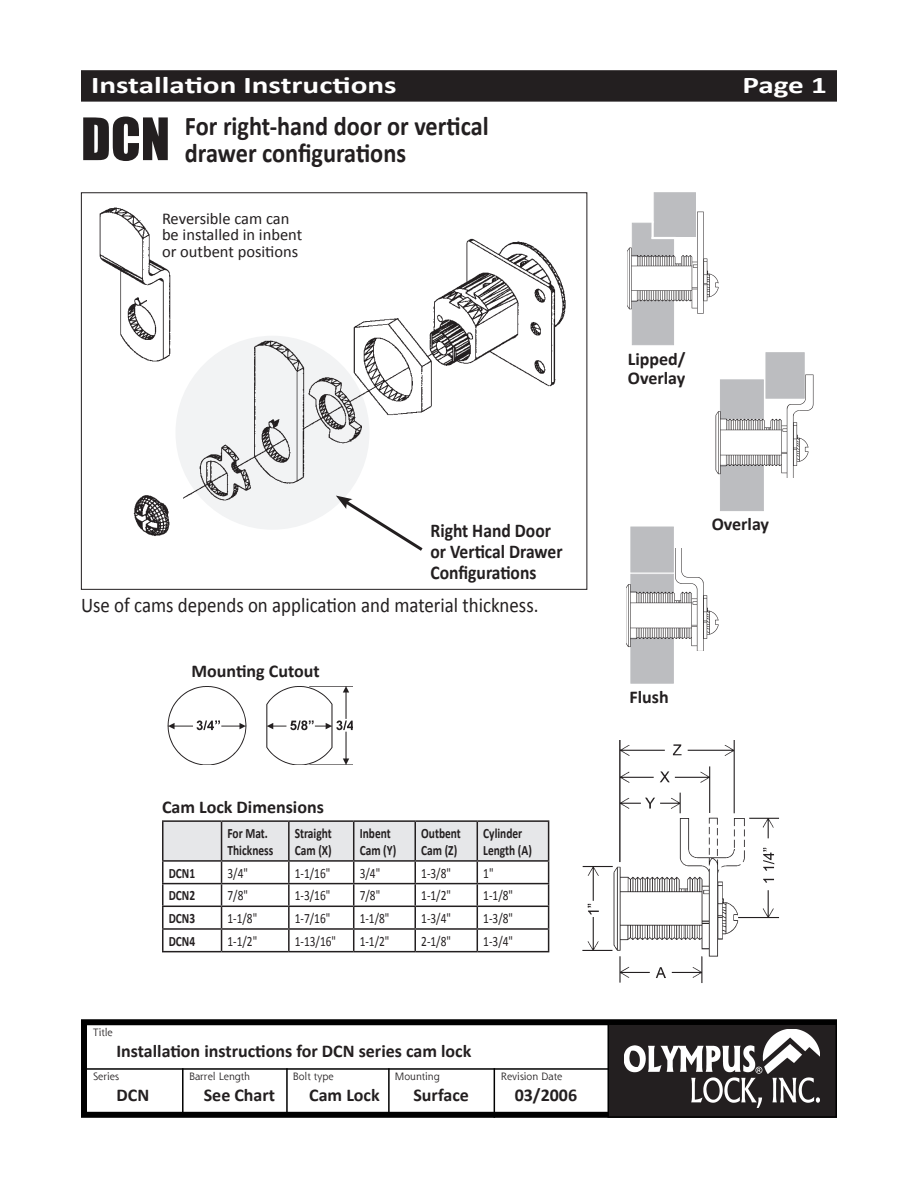
<style>
.page{position:relative;width:918px;height:1188px;background:#fff}
.page>*{position:absolute;margin:0;border:0;box-sizing:border-box;transform-origin:0 0}
._01_Title{font:54px "Impact";color:#231f20}
._01_Title-2{font:700 27px/27px "Calibri";color:#231f20;scale:.9 1}
.t1{font:700 24px "Calibri";color:#fff;scale:1.3 1}
.t2{font:21px "Calibri";color:#231f20;scale:.9 1}
.t3{font:700 19.5px/21px "Calibri";color:#231f20;scale:.9 1}
.t4{font:700 18px "Calibri";color:#231f20}
.t5{font:16.5px/16.5px "Calibri";color:#231f20}
.Table_Text{font:14.25px "Calibri";color:#231f20;scale:.8 1}
.Table_Text__Bold{font:700 14.25px/17.1px "Calibri";color:#231f20;scale:.8 1}
.t6{font:10.5px "Shannon ATT";color:#231f20}
</style>
<div class="page">
<div style="left:82px;top:72px;width:754px;height:28px;background:#231f20"></div>
<div style="left:81px;top:70px;width:756px;height:32px;border:3px solid #231f20"></div>
<div style="left:81px;top:1019px;width:756px;height:99px;border:6px solid #000"></div>
<hr style="left:81px;top:1068px;width:756px;height:2px;background:#000">
<hr style="left:182px;top:1068px;width:2px;height:46px;background:#000">
<hr style="left:286px;top:1068px;width:2px;height:46px;background:#000">
<hr style="left:388px;top:1068px;width:2px;height:46px;background:#000">
<div style="left:608px;top:1024px;width:228px;height:93px;background:#231f20"></div>
<div style="left:608px;top:1023px;width:229px;height:95px;border:2px solid #000"></div>
<hr style="left:494px;top:1068px;width:1px;height:50px;background:#000">
<img style="left:624px;top:1029px;width:196px;height:79px">
<img style="left:81px;top:192px;width:505px;height:360px">
<img style="left:582px;top:740px;width:198px;height:243px">
<img style="left:168px;top:686px;width:185px;height:79px">
<div style="left:632px;top:301px;width:42px;height:44px;background:#bcbdc0"></div>
<div style="left:654px;top:192px;width:42px;height:45px;background:#bcbdc0;border:1px solid #bcbdc0"></div>
<img style="left:627px;top:212px;width:91px;height:102px">
<div style="left:720px;top:465px;width:44px;height:46px;background:#bcbdc0"></div>
<div style="left:766px;top:352px;width:39px;height:47px;background:#bcbdc0;border:1px solid #bcbdc0"></div>
<img style="left:716px;top:375px;width:97px;height:103px">
<div style="left:631px;top:638px;width:43px;height:46px;background:#bcbdc0;border:1px solid #bcbdc0"></div>
<img style="left:626px;top:548px;width:92px;height:103px">
<div style="left:631px;top:527px;width:43px;height:45px;background:#bcbdc0"></div>
<hr style="left:162px;top:820px;width:60px;height:2px;background:#231f20">
<hr style="left:162px;top:822px;width:2px;height:38px;background:#231f20">
<hr style="left:222px;top:820px;width:67px;height:2px;background:#231f20">
<hr style="left:289px;top:820px;width:65px;height:2px;background:#231f20">
<hr style="left:354px;top:820px;width:61px;height:2px;background:#231f20">
<hr style="left:415px;top:820px;width:62px;height:2px;background:#231f20">
<hr style="left:477px;top:820px;width:72px;height:2px;background:#231f20">
<hr style="left:162px;top:860px;width:60px;height:2px;background:#231f20">
<hr style="left:162px;top:862px;width:2px;height:21px;background:#231f20">
<hr style="left:162px;top:883px;width:60px;height:1px;background:#231f20">
<hr style="left:162px;top:884px;width:2px;height:22px;background:#231f20">
<hr style="left:162px;top:906px;width:60px;height:1px;background:#231f20">
<hr style="left:162px;top:907px;width:2px;height:21px;background:#231f20">
<hr style="left:162px;top:928px;width:60px;height:2px;background:#231f20">
<hr style="left:162px;top:930px;width:2px;height:21px;background:#231f20">
<svg style="left:163px;top:821px;width:386px;height:130px"></svg>
<hr style="left:162px;top:951px;width:60px;height:1px;background:#231f20">
<hr style="left:222px;top:951px;width:67px;height:1px;background:#231f20">
<hr style="left:289px;top:951px;width:65px;height:1px;background:#231f20">
<hr style="left:354px;top:951px;width:61px;height:1px;background:#231f20">
<hr style="left:415px;top:951px;width:62px;height:1px;background:#231f20">
<hr style="left:477px;top:951px;width:72px;height:1px;background:#231f20">
<p class="t1" style="left:91px;top:70px;width:237px">Installation Instructions</p>
<p class="t1" style="left:742px;top:70px;width:66px">Page 1</p>
<p class="_01_Title" style="left:81px;top:97px;width:91px">DCN</p>
<p class="_01_Title-2" style="left:185px;top:111px;width:339px">For right-hand door or vertical drawer configurations</p>
<p class="t5" style="left:162px;top:209px;width:142px">Reversible cam can be installed in inbent or outbent positions</p>
<p class="t4" style="left:628px;top:347px;width:59px">Lipped/</p>
<p class="t4" style="left:628px;top:367px;width:59px">Overlay</p>
<p class="t3" style="left:430px;top:519px;width:148px">Right Hand Door or Vertical Drawer<br>Configurations</p>
<p class="t2" style="left:81px;top:592px;width:510px">Use of cams depends on application and material thickness.</p>
<p class="t4" style="left:192px;top:660px;width:130px">Mounting Cutout</p>
<p class="t4" style="left:162px;top:796px;width:163px">Cam Lock Dimensions</p>
<p class="Table_Text__Bold" style="left:228px;top:824px;width:59px">For Mat.<br>Thickness</p>
<p class="Table_Text__Bold" style="left:295px;top:824px;width:48px">Straight<br>Cam (X)</p>
<p class="Table_Text__Bold" style="left:360px;top:824px;width:47px">Inbent<br>Cam (Y)</p>
<p class="Table_Text__Bold" style="left:421px;top:824px;width:51px">Outbent<br>Cam (Z)</p>
<p class="Table_Text__Bold" style="left:483px;top:824px;width:62px">Cylinder<br>Length (A)</p>
<p class="Table_Text__Bold" style="left:169px;top:864px;width:35px">DCN1</p>
<p class="Table_Text" style="left:228px;top:864px;width:27px">3/4"</p>
<p class="Table_Text" style="left:295px;top:864px;width:46px">1-1/16"</p>
<p class="Table_Text" style="left:360px;top:864px;width:27px">3/4"</p>
<p class="Table_Text" style="left:421px;top:864px;width:39px">1-3/8"</p>
<p class="Table_Text" style="left:483px;top:864px;width:14px">1"</p>
<p class="Table_Text__Bold" style="left:169px;top:886px;width:35px">DCN2</p>
<p class="Table_Text" style="left:228px;top:887px;width:27px">7/8"</p>
<p class="Table_Text" style="left:295px;top:887px;width:46px">1-3/16"</p>
<p class="Table_Text" style="left:360px;top:887px;width:27px">7/8"</p>
<p class="Table_Text" style="left:421px;top:887px;width:39px">1-1/2"</p>
<p class="Table_Text" style="left:483px;top:887px;width:39px">1-1/8"</p>
<p class="Table_Text__Bold" style="left:169px;top:909px;width:35px">DCN3</p>
<p class="Table_Text" style="left:228px;top:909px;width:39px">1-1/8"</p>
<p class="Table_Text" style="left:295px;top:909px;width:46px">1-7/16"</p>
<p class="Table_Text" style="left:360px;top:909px;width:39px">1-1/8"</p>
<p class="Table_Text" style="left:421px;top:909px;width:39px">1-3/4"</p>
<p class="Table_Text" style="left:483px;top:909px;width:39px">1-3/8"</p>
<p class="Table_Text__Bold" style="left:169px;top:932px;width:35px">DCN4</p>
<p class="Table_Text" style="left:228px;top:932px;width:39px">1-1/2"</p>
<p class="Table_Text" style="left:295px;top:932px;width:53px">1-13/16"</p>
<p class="Table_Text" style="left:360px;top:932px;width:39px">1-1/2"</p>
<p class="Table_Text" style="left:421px;top:932px;width:39px">2-1/8"</p>
<p class="Table_Text" style="left:483px;top:932px;width:39px">1-3/4"</p>
<p class="t6" style="left:93px;top:1026px;width:21px">Title</p>
<p class="t6" style="left:93px;top:1070px;width:27px">Series</p>
<p class="t4" style="left:116px;top:1084px;width:34px">DCN</p>
<p class="t4" style="left:116px;top:1040px;width:356px">Installation instructions for DCN series cam lock</p>
<p class="t6" style="left:189px;top:1070px;width:63px">Barrel Length</p>
<p class="t4" style="left:204px;top:1084px;width:73px">See Chart</p>
<p class="t6" style="left:293px;top:1070px;width:42px">Bolt type</p>
<p class="t4" style="left:309px;top:1084px;width:72px">Cam Lock</p>
<p class="t6" style="left:395px;top:1070px;width:46px">Mounting</p>
<p class="t4" style="left:413px;top:1084px;width:57px">Surface</p>
<p class="t6" style="left:501px;top:1070px;width:63px">Revision Date</p>
<p class="t4" style="left:515px;top:1084px;width:64px">03/2006</p>
<p class="t4" style="left:712px;top:513px;width:59px">Overlay</p>
<p class="t4" style="left:630px;top:686px;width:41px">Flush</p>
</div>
